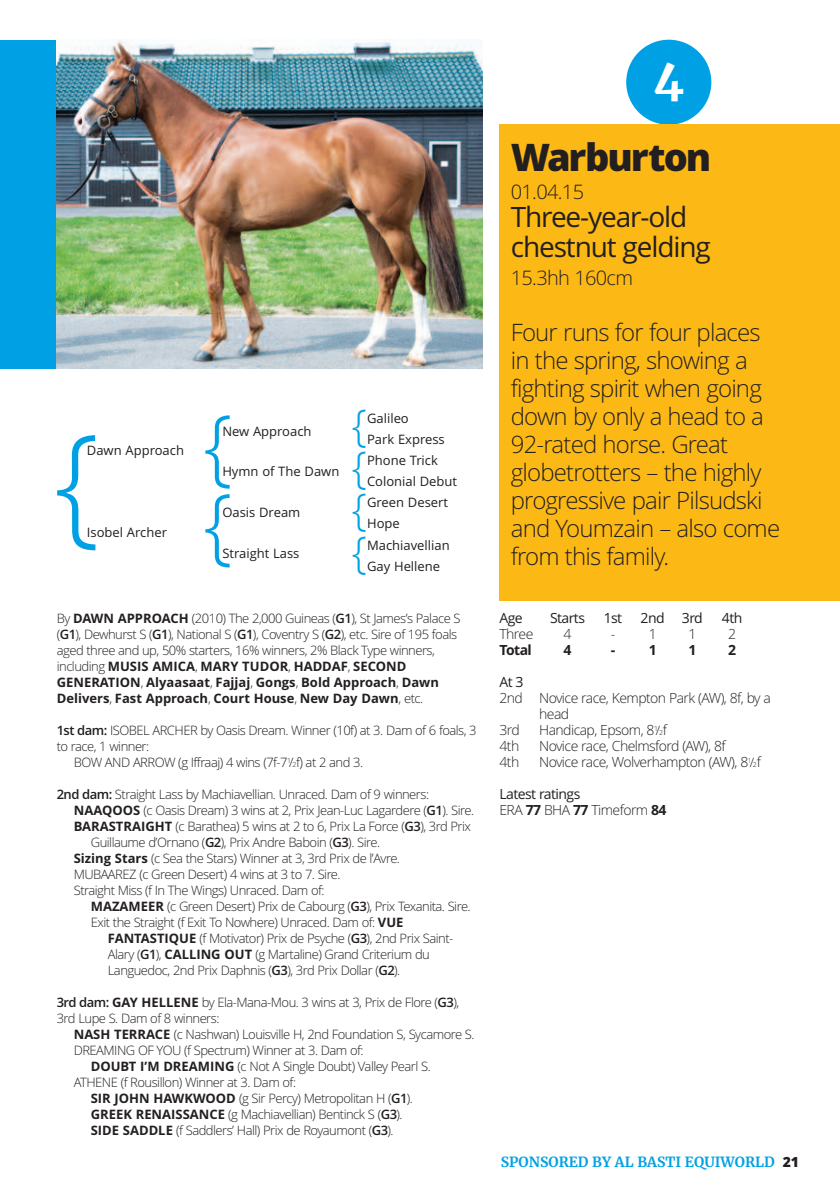
<style>
.page{position:relative;width:840px;height:1191px;background:#fff}
.page>*{position:absolute;margin:0;border:0;box-sizing:border-box;transform-origin:0 0}
.t1{font:300 132px "Open Sans";color:#00a1e4}
.t2{font:300 84px/78.8px "Open Sans";color:#00a1e4}
.t3{font:900 46px "Merriweather";color:#fff}
.t4{font:300 44px/42.4px "Open Sans";color:#00a1e4;text-align:justify}
.t5{font:800 38px "Open Sans";letter-spacing:-.055em;color:#231f20}
.t6{font:28px/30px "Open Sans";letter-spacing:-.04em;color:#231f20}
.t7{font:300 24px/28px "Open Sans";letter-spacing:-.035em;color:#231f20}
.t8{font:300 20px "Open Sans";letter-spacing:-.035em;color:#231f20}
.t9{font:300 14px/16px "Open Sans";letter-spacing:-.04em;color:#231f20}
.t10{font:700 14px "Merriweather";color:#00a1e4}
.t11{font:14px "Open Sans";letter-spacing:-.04em;color:#231f20}
.t12{font:700 14px "Open Sans";letter-spacing:-.04em;color:#231f20}
.t13{font:300 13px/16px "Open Sans";letter-spacing:-.04em;color:#231f20}
.t14{font:13px/21px "Open Sans";color:#231f20}
.s1{font-weight:700}
.s2{font-weight:600}
.s3{font-size:7px}
.s4{font-size:13px}
.s5{font-weight:400}
.s6{font-family:"Open Sans";font-weight:800;color:#231f20}
</style>
<div class="page">
<div style="left:0;top:40px;width:482px;height:329px;background:#00a1e4"></div>
<img style="left:57px;top:40px;width:425px;height:329px">
<div style="left:626px;top:40px;width:85px;height:85px;background:#00a1e4;border-radius:50%"></div>
<div style="left:499px;top:125px;width:340px;height:476px;background:#fcb814"></div>
<h1 class="t1" style="left:53px;top:407px;width:49px">{</h1>
<p class="t14" style="left:87px;top:440px;width:98px">Dawn Approach</p>
<p class="t14" style="left:87px;top:522px;width:81px">Isobel Archer</p>
<h2 class="t2" style="left:203px;top:407px;width:31px">{ {</h2>
<h3 class="t4" style="left:351px;top:404px;width:17px">{ { { {</h3>
<p class="t14" style="left:367px;top:408px;width:91px">Galileo<br>Park Express<br>Phone Trick<br>Colonial Debut<br>Green Desert<br>Hope<br>Machiavellian<br>Gay Hellene</p>
<p class="t14" style="left:222px;top:420px;width:91px">New Approach</p>
<p class="t14" style="left:222px;top:461px;width:118px">Hymn of The Dawn</p>
<p class="t14" style="left:222px;top:502px;width:79px">Oasis Dream</p>
<p class="t14" style="left:222px;top:543px;width:79px">Straight Lass</p>
<p class="t13" style="left:57px;top:611px;width:405px">By <span class="s1">DAWN APPROACH</span> (2010) The 2,000 Guineas (<span class="s2">G1</span>), St James’s Palace S (<span class="s2">G1</span>), Dewhurst S (<span class="s2">G1</span>), National S (<span class="s2">G1</span>), Coventry S (<span class="s2">G2</span>), etc. Sire of 195 foals aged three and up, 50% starters, 16% winners, 2% Black Type winners, including <span class="s1">MUSIS AMICA</span>, <span class="s1">MARY TUDOR</span>, <span class="s1">HADDAF</span>, <span class="s1">SECOND GENERATION</span>, <span class="s1">Alyaasaat</span>, <span class="s1">Fajjaj</span>, <span class="s1">Gongs</span>, <span class="s1">Bold Approach</span>, <span class="s1">Dawn Delivers</span>, <span class="s1">Fast Approach</span>, <span class="s1">Court House</span>, <span class="s1">New Day Dawn</span>, etc.</p>
<p class="t13" style="left:57px;top:723px;width:421px"><span class="s2">1st dam:</span> ISOBEL ARCHER by Oasis Dream. Winner (10f) at 3. Dam of 6 foals, 3</p>
<p class="t13" style="left:57px;top:739px;width:94px">to race, 1 winner:</p>
<p class="t13" style="left:74px;top:755px;width:291px">BOW AND ARROW (g Iffraaj) 4 wins (7f-7<sup>1</sup>/<span class="s3">2</span>f) at 2 and 3.</p>
<p class="t13" style="left:57px;top:787px;width:373px"><span class="s2">2nd dam:</span> Straight Lass by Machiavellian. Unraced. Dam of 9 winners:</p>
<p class="t13" style="left:74px;top:803px;width:401px"><span class="s1">NAAQOOS</span> (c Oasis Dream) 3 wins at 2, Prix Jean-Luc Lagardere (<span class="s2">G1</span>). Sire.</p>
<p class="t13" style="left:74px;top:819px;width:398px"><span class="s1">BARASTRAIGHT</span> (c Barathea) 5 wins at 2 to 6, Prix La Force (<span class="s2">G3</span>), 3rd Prix</p>
<p class="t13" style="left:91px;top:835px;width:291px">Guillaume d’Ornano (<span class="s2">G2</span>), Prix Andre Baboin (<span class="s2">G3</span>). Sire.</p>
<p class="t13" style="left:74px;top:851px;width:327px"><span class="s1">Sizing Stars</span> (c Sea the Stars) Winner at 3, 3rd Prix de l’Avre.</p>
<p class="t13" style="left:74px;top:867px;width:268px">MUBAAREZ (c Green Desert) 4 wins at 3 to 7. Sire.</p>
<p class="t13" style="left:74px;top:883px;width:252px">Straight Miss (f In The Wings) Unraced. Dam of:</p>
<p class="t13" style="left:91px;top:899px;width:381px"><span class="s1">MAZAMEER</span> (c Green Desert) Prix de Cabourg (<span class="s2">G3</span>), Prix Texanita. Sire.</p>
<p class="t13" style="left:91px;top:915px;width:314px">Exit the Straight (f Exit To Nowhere) Unraced. Dam of: <span class="s1">VUE</span></p>
<p class="t13" style="left:108px;top:931px;width:347px"><span class="s1">FANTASTIQUE</span> (f Motivator) Prix de Psyche (<span class="s2">G3</span>), 2nd Prix Saint-</p>
<p class="t13" style="left:108px;top:947px;width:323px">Alary (<span class="s2">G1</span>), <span class="s1">CALLING OUT</span> (g Martaline) Grand Criterium du</p>
<p class="t13" style="left:108px;top:963px;width:294px">Languedoc, 2nd Prix Daphnis (<span class="s2">G3</span>), 3rd Prix Dollar (<span class="s2">G2</span>).</p>
<p class="t13" style="left:57px;top:995px;width:404px"><span class="s2">3rd dam:</span> <span class="s1">GAY HELLENE</span> by Ela-Mana-Mou. 3 wins at 3, Prix de Flore (<span class="s2">G3</span>),<br>3rd Lupe S. Dam of 8 winners:</p>
<p class="t13" style="left:74px;top:1027px;width:402px"><span class="s1">NASH TERRACE</span> (c Nashwan) Louisville H, 2nd Foundation S, Sycamore S.</p>
<p class="t13" style="left:74px;top:1043px;width:291px">DREAMING OF YOU (f Spectrum) Winner at 3. Dam of:</p>
<p class="t13" style="left:91px;top:1059px;width:341px"><span class="s1">DOUBT I’M DREAMING</span> (c Not A Single Doubt) Valley Pearl S.</p>
<p class="t13" style="left:74px;top:1075px;width:224px">ATHENE (f Rousillon) Winner at 3. Dam of:</p>
<p class="t13" style="left:91px;top:1091px;width:323px"><span class="s1">SIR JOHN HAWKWOOD</span> (g Sir Percy) Metropolitan H (<span class="s2">G1</span>).</p>
<p class="t13" style="left:91px;top:1107px;width:313px"><span class="s1">GREEK RENAISSANCE</span> (g Machiavellian) Bentinck S (<span class="s2">G3</span>).</p>
<p class="t13" style="left:91px;top:1123px;width:304px"><span class="s1">SIDE SADDLE</span> (f Saddlers’ Hall) Prix de Royaumont (<span class="s2">G3</span>).</p>
<h3 class="t3" style="left:653px;top:49px;width:32px">4</h3>
<h3 class="t5" style="left:510px;top:136px;width:202px">Warburton</h3>
<h3 class="t8" style="left:510px;top:180px;width:75px">01.04.15</h3>
<h3 class="t6" style="left:510px;top:202px;width:201px">Three-year-old chestnut gelding</h3>
<h3 class="t8" style="left:510px;top:266px;width:124px">15.3hh 160cm</h3>
<h3 class="t7" style="left:510px;top:319px;width:271px">Four runs for four places in the spring, showing a fighting spirit when going down by only a head to a<br>92-rated horse. Great globetrotters – the highly progressive pair Pilsudski and Youmzain – also come from this family.</h3>
<p class="t11" style="left:499px;top:610px;width:25px">Age</p>
<p class="t11" style="left:549px;top:610px;width:36px">Starts</p>
<p class="t11" style="left:603px;top:610px;width:20px">1st</p>
<p class="t11" style="left:640px;top:610px;width:64px">2nd 3rd</p>
<p class="t11" style="left:721px;top:610px;width:22px">4th</p>
<p class="t9" style="left:499px;top:626px;width:35px">Three</p>
<p class="t9" style="left:563px;top:626px;width:9px">4</p>
<p class="t9" style="left:610px;top:626px;width:47px">- 1</p>
<p class="t9" style="left:688px;top:626px;width:9px">1</p>
<p class="t9" style="left:727px;top:626px;width:9px">2</p>
<p class="t12" style="left:499px;top:642px;width:34px">Total</p>
<p class="t12" style="left:563px;top:642px;width:9px">4</p>
<p class="t12" style="left:610px;top:642px;width:47px">- 1</p>
<p class="t12" style="left:688px;top:642px;width:9px">1</p>
<p class="t12" style="left:727px;top:642px;width:9px">2</p>
<p class="t11" style="left:499px;top:674px;width:26px">At 3</p>
<p class="t9" style="left:499px;top:690px;width:273px">2nd Novice race, Kempton Park (AW), 8f, by a</p>
<p class="t9" style="left:539px;top:706px;width:32px">head</p>
<p class="t9" style="left:499px;top:722px;width:22px">3rd</p>
<p class="t9" style="left:539px;top:722px;width:129px">Handicap, Epsom, 8<sup>1</sup><span class="s4">/</span><span class="s3">2</span>f</p>
<p class="t9" style="left:499px;top:738px;width:21px">4th</p>
<p class="t9" style="left:539px;top:738px;width:188px">Novice race, Chelmsford (AW), 8f</p>
<p class="t9" style="left:499px;top:754px;width:21px">4th</p>
<p class="t9" style="left:539px;top:754px;width:223px">Novice race, Wolverhampton (AW), 8<sup>1</sup><span class="s4">/</span><span class="s3">2</span>f</p>
<p class="t9" style="left:499px;top:786px;width:168px"><span class="s5">Latest ratings<br></span>ERA <span class="s1">77</span> BHA <span class="s1">77</span> Timeform <span class="s1">84</span></p>
<p class="t10" style="left:500px;top:1153px;width:299px">SPONSORED BY AL BASTI EQUIWORLD <span class="s6">21</span></p>
</div>
